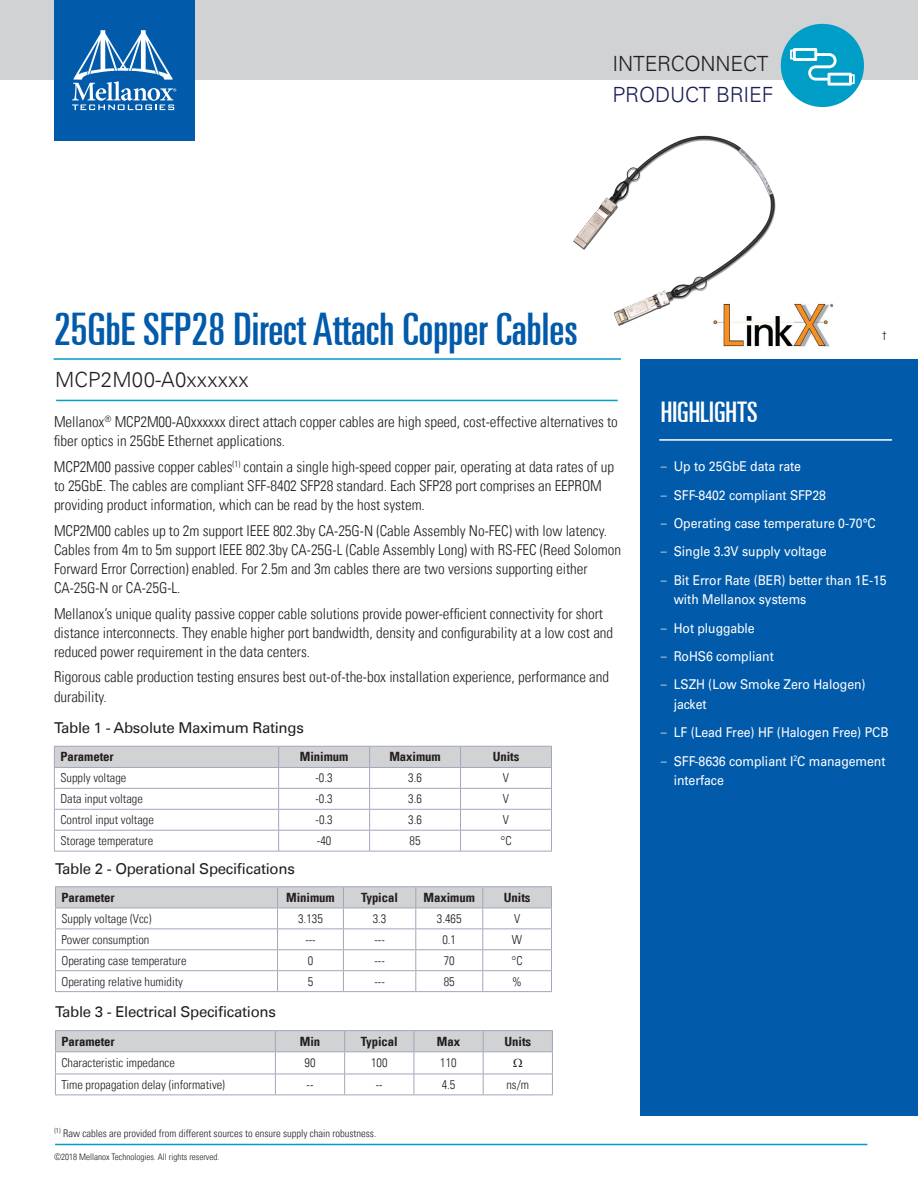
<style>
.page{position:relative;width:918px;height:1188px;background:#fff}
.page>*{position:absolute;margin:0;border:0;box-sizing:border-box;transform-origin:0 0}
.t1{font:ultra-condensed 45px "Univers LT";color:#015aaa}
.t2{font:ultra-condensed 28.5px "Univers LT";color:#fff}
.t3{font:300 21px "Univers LT";letter-spacing:.01em;color:#231f20}
.t4{font:300 21px "Univers LT";letter-spacing:-.01em;color:#231f20}
.t5{font:300 21px "Univers";letter-spacing:-.01em;color:#1b1e57}
.t6{font:300 condensed 15px/19.2px "Univers LT";letter-spacing:-.005em;color:#231f20}
.t7{font:15px "Univers LT";letter-spacing:-.02em;color:#231f20}
.t8{font:13.5px/19.5px "Univers";letter-spacing:-.005em;color:#fff;scale:.91 1}
.t9{font:700 condensed 12.75px "Univers LT";letter-spacing:-.005em;color:#231f20}
.t10{font:300 condensed 12.3px "Univers LT";color:#231f20}
.t11{font:300 condensed 12px "Univers LT";color:#231f20}
.t12{font:300 condensed 10.5px "Univers LT";color:#231f20}
.t13{font:300 condensed 9px "Univers LT";color:#231f20}
.s1{font-family:"Univers LT";font-weight:300;font-stretch:condensed}
</style>
<div class="page">
<div style="left:0;top:0;width:918px;height:80px;background:#d1d2d4"></div>
<div style="left:54px;top:0;width:140px;height:140px;background:#015aaa"></div>
<svg style="left:72px;top:30px;width:104px;height:80px"></svg>
<hr style="left:55px;top:1144px;width:812px;height:1px;background:#009dc7">
<img style="left:573px;top:135px;width:203px;height:191px">
<hr style="left:54px;top:358px;width:567px;height:2px;background:#009dc7">
<div style="left:641px;top:359px;width:277px;height:757px;background:#015aaa"></div>
<svg style="left:54px;top:746px;width:498px;height:105px"></svg>
<hr style="left:54px;top:851px;width:225px;height:1px;background:#a1a6ba">
<hr style="left:279px;top:851px;width:91px;height:1px;background:#a1a6ba">
<hr style="left:370px;top:851px;width:91px;height:1px;background:#a1a6ba">
<hr style="left:461px;top:851px;width:91px;height:1px;background:#a1a6ba">
<hr style="left:659px;top:439px;width:233px;height:2px;background:#fff">
<div style="left:781px;top:24px;width:83px;height:83px;background:#009dc7;border-radius:50%"></div>
<svg style="left:790px;top:48px;width:65px;height:38px"></svg>
<hr style="left:56px;top:400px;width:562px;height:1px;background:#009dc7">
<img style="left:704px;top:294px;width:130px;height:53px">
<hr style="left:55px;top:886px;width:223px;height:1px;background:#a1a6ba">
<hr style="left:278px;top:886px;width:65px;height:1px;background:#a1a6ba">
<hr style="left:343px;top:886px;width:73px;height:1px;background:#a1a6ba">
<hr style="left:416px;top:886px;width:67px;height:1px;background:#a1a6ba">
<hr style="left:483px;top:886px;width:69px;height:1px;background:#a1a6ba">
<svg style="left:55px;top:887px;width:497px;height:104px"></svg>
<hr style="left:55px;top:991px;width:223px;height:1px;background:#a1a6ba">
<hr style="left:278px;top:991px;width:65px;height:1px;background:#a1a6ba">
<hr style="left:343px;top:991px;width:73px;height:1px;background:#a1a6ba">
<hr style="left:416px;top:991px;width:67px;height:1px;background:#a1a6ba">
<hr style="left:483px;top:991px;width:69px;height:1px;background:#a1a6ba">
<hr style="left:55px;top:1030px;width:220px;height:1px;background:#a1a6ba">
<hr style="left:275px;top:1030px;width:70px;height:1px;background:#a1a6ba">
<hr style="left:345px;top:1030px;width:69px;height:1px;background:#a1a6ba">
<hr style="left:414px;top:1030px;width:69px;height:1px;background:#a1a6ba">
<hr style="left:483px;top:1030px;width:70px;height:1px;background:#a1a6ba">
<hr style="left:55px;top:1095px;width:220px;height:1px;background:#a1a6ba">
<hr style="left:275px;top:1095px;width:70px;height:1px;background:#a1a6ba">
<hr style="left:345px;top:1095px;width:69px;height:1px;background:#a1a6ba">
<hr style="left:414px;top:1095px;width:69px;height:1px;background:#a1a6ba">
<hr style="left:483px;top:1095px;width:70px;height:1px;background:#a1a6ba">
<svg style="left:55px;top:1031px;width:498px;height:64px"></svg>
<h3 class="t4" style="left:613px;top:51px;width:157px">INTERCONNECT</h3>
<h3 class="t5" style="left:613px;top:82px;width:162px">PRODUCT BRIEF</h3>
<h1 class="t1" style="left:54px;top:303px;width:525px">25GbE SFP28 Direct Attach Copper Cables</h1>
<h3 class="t3" style="left:55px;top:367px;width:195px">MCP2M00-A0xxxxxx</h3>
<p class="t11" style="left:882px;top:328px;width:7px">†</p>
<p class="t6" style="left:54px;top:412px;width:565px">Mellanox<sup>®</sup> MCP2M00-A0xxxxxx direct attach copper cables are high speed, cost-effective alternatives to fiber optics in 25GbE Ethernet applications.</p>
<p class="t6" style="left:54px;top:457px;width:562px">MCP2M00 passive copper cables<sup>(1)</sup> contain a single high-speed copper pair, operating at data rates of up to 25GbE. The cables are compliant SFF-8402 SFP28 standard. Each SFP28 port comprises an EEPROM providing product information, which can be read by the host system.</p>
<p class="t6" style="left:54px;top:521px;width:569px">MCP2M00 cables up to 2m support IEEE 802.3by CA-25G-N (Cable Assembly No-FEC) with low latency.<br>Cables from 4m to 5m support IEEE 802.3by CA-25G-L (Cable Assembly Long) with RS-FEC (Reed Solomon Forward Error Correction) enabled. For 2.5m and 3m cables there are two versions supporting either CA-25G-N or CA-25G-L.</p>
<p class="t6" style="left:54px;top:604px;width:561px">Mellanox’s unique quality passive copper cable solutions provide power-efficient connectivity for short distance interconnects. They enable higher port bandwidth, density and configurability at a low cost and reduced power requirement in the data centers.</p>
<p class="t6" style="left:54px;top:668px;width:557px">Rigorous cable production testing ensures best out-of-the-box installation experience, performance and durability.</p>
<p class="t7" style="left:54px;top:719px;width:251px">Table 1 - Absolute Maximum Ratings</p>
<p class="t9" style="left:60px;top:749px;width:55px">Parameter</p>
<p class="t9" style="left:300px;top:749px;width:50px">Minimum</p>
<p class="t9" style="left:389px;top:749px;width:53px">Maximum</p>
<p class="t9" style="left:493px;top:749px;width:28px">Units</p>
<p class="t10" style="left:60px;top:771px;width:67px">Supply voltage</p>
<p class="t10" style="left:316px;top:771px;width:19px">-0.3</p>
<p class="t10" style="left:408px;top:771px;width:15px">3.6</p>
<p class="t10" style="left:503px;top:771px;width:8px">V</p>
<p class="t10" style="left:60px;top:792px;width:84px">Data input voltage</p>
<p class="t10" style="left:316px;top:792px;width:19px">-0.3</p>
<p class="t10" style="left:408px;top:792px;width:15px">3.6</p>
<p class="t10" style="left:503px;top:792px;width:8px">V</p>
<p class="t10" style="left:60px;top:812px;width:95px">Control input voltage</p>
<p class="t10" style="left:316px;top:812px;width:19px">-0.3</p>
<p class="t10" style="left:408px;top:812px;width:15px">3.6</p>
<p class="t10" style="left:503px;top:812px;width:8px">V</p>
<p class="t10" style="left:60px;top:833px;width:94px">Storage temperature</p>
<p class="t10" style="left:317px;top:833px;width:16px">-40</p>
<p class="t10" style="left:410px;top:833px;width:12px">85</p>
<p class="t10" style="left:501px;top:833px;width:13px">°C</p>
<p class="t7" style="left:55px;top:859px;width:241px">Table 2 - Operational Specifications</p>
<p class="t9" style="left:61px;top:890px;width:55px">Parameter</p>
<p class="t9" style="left:286px;top:890px;width:50px">Minimum</p>
<p class="t9" style="left:361px;top:890px;width:38px">Typical</p>
<p class="t9" style="left:424px;top:890px;width:53px">Maximum</p>
<p class="t9" style="left:504px;top:890px;width:28px">Units</p>
<p class="t10" style="left:61px;top:911px;width:92px">Supply voltage (Vcc)</p>
<p class="t10" style="left:298px;top:911px;width:26px">3.135</p>
<p class="t10" style="left:373px;top:911px;width:15px">3.3</p>
<p class="t10" style="left:437px;top:911px;width:26px">3.465</p>
<p class="t10" style="left:514px;top:911px;width:8px">V</p>
<p class="t10" style="left:61px;top:932px;width:89px">Power consumption</p>
<p class="t10" style="left:305px;top:932px;width:12px">---</p>
<p class="t10" style="left:374px;top:932px;width:12px">---</p>
<p class="t10" style="left:442px;top:932px;width:15px">0.1</p>
<p class="t10" style="left:512px;top:932px;width:12px">W</p>
<p class="t10" style="left:61px;top:953px;width:127px">Operating case temperature</p>
<p class="t10" style="left:308px;top:953px;width:7px">0</p>
<p class="t10" style="left:374px;top:953px;width:12px">---</p>
<p class="t10" style="left:444px;top:953px;width:12px">70</p>
<p class="t10" style="left:512px;top:953px;width:13px">°C</p>
<p class="t10" style="left:61px;top:974px;width:123px">Operating relative humidity</p>
<p class="t10" style="left:308px;top:974px;width:7px">5</p>
<p class="t10" style="left:374px;top:974px;width:12px">---</p>
<p class="t10" style="left:444px;top:974px;width:12px">85</p>
<p class="t10" style="left:512px;top:974px;width:11px">%</p>
<p class="t7" style="left:55px;top:1003px;width:222px">Table 3 - Electrical Specifications</p>
<p class="t9" style="left:61px;top:1033px;width:55px">Parameter</p>
<p class="t9" style="left:300px;top:1033px;width:22px">Min</p>
<p class="t9" style="left:361px;top:1033px;width:38px">Typical</p>
<p class="t9" style="left:437px;top:1033px;width:25px">Max</p>
<p class="t9" style="left:504px;top:1033px;width:28px">Units</p>
<p class="t10" style="left:61px;top:1055px;width:115px">Characteristic impedance</p>
<p class="t10" style="left:305px;top:1055px;width:12px">90</p>
<p class="t10" style="left:371px;top:1055px;width:18px">100</p>
<p class="t10" style="left:440px;top:1055px;width:18px">110</p>
<p class="t10" style="left:61px;top:1077px;width:165px">Time propagation delay (informative)</p>
<p class="t10" style="left:307px;top:1077px;width:8px">--</p>
<p class="t10" style="left:376px;top:1077px;width:8px">--</p>
<p class="t10" style="left:442px;top:1077px;width:15px">4.5</p>
<p class="t10" style="left:506px;top:1077px;width:24px">ns/m</p>
<p class="t12" style="left:54px;top:1127px;width:323px"><sup>(1)</sup> Raw cables are provided from different sources to ensure supply chain robustness.</p>
<p class="t13" style="left:54px;top:1151px;width:167px">©2018 Mellanox Technologies. All rights reserved.</p>
<h2 class="t2" style="left:661px;top:396px;width:98px">HIGHLIGHTS</h2>
<p class="t8" style="left:661px;top:457px;width:156px"><span class="s1">–</span> Up to 25GbE data rate</p>
<p class="t8" style="left:661px;top:485px;width:183px"><span class="s1">–</span> SFF-8402 compliant SFP28</p>
<p class="t8" style="left:661px;top:513px;width:238px"><span class="s1">–</span> Operating case temperature 0-70°C</p>
<p class="t8" style="left:661px;top:542px;width:184px"><span class="s1">–</span> Single 3.3V supply voltage</p>
<p class="t8" style="left:674px;top:570px;width:235px;text-indent:-13px"><span class="s1">–</span> Bit Error Rate (BER) better than 1E-15 with Mellanox systems</p>
<p class="t8" style="left:661px;top:618px;width:105px"><span class="s1">–</span> Hot pluggable</p>
<p class="t8" style="left:661px;top:647px;width:126px"><span class="s1">–</span> RoHS6 compliant</p>
<p class="t8" style="left:674px;top:675px;width:212px;text-indent:-13px"><span class="s1">–</span> LSZH (Low Smoke Zero Halogen) jacket</p>
<p class="t8" style="left:661px;top:723px;width:252px"><span class="s1">–</span> LF (Lead Free) HF (Halogen Free) PCB</p>
<p class="t8" style="left:674px;top:751px;width:234px;text-indent:-13px"><span class="s1">–</span> SFF-8636 compliant I<sup>2</sup>C management interface</p>
</div>
